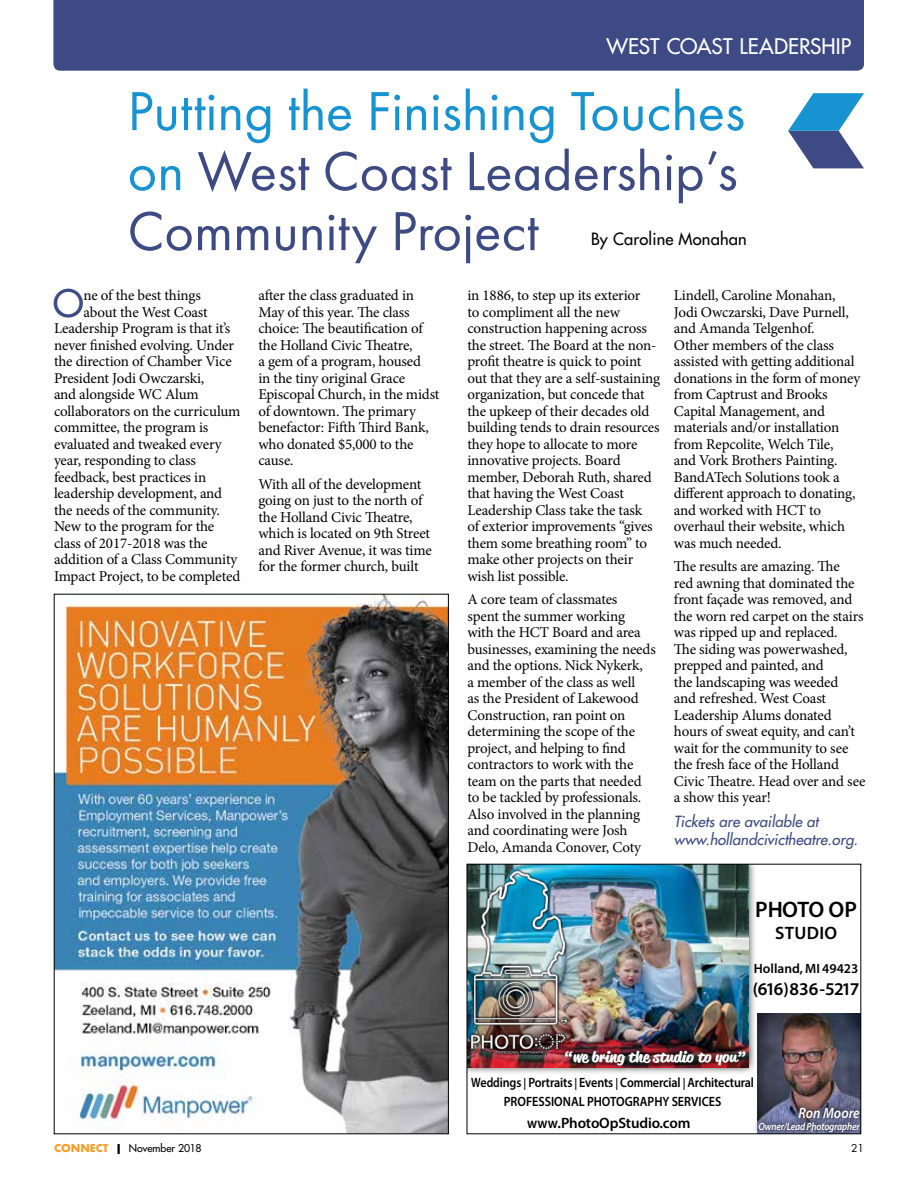
<style>
.page{position:relative;width:918px;height:1188px;background:#fff}
.page>*{position:absolute;margin:0;border:0;box-sizing:border-box;transform-origin:0 0}
.t1{font:57px/60px "Futura PT";color:#3e4a84}
.t2{font:36.9px "Futura";color:#3e4a84}
.t3{font:600 22.5px "Myriad Pro";letter-spacing:-.025em;color:#000}
.t4{font:21px "Futura";letter-spacing:.005em;color:#fff}
.t5{font:600 18px "Myriad Pro";color:#000}
.t6{font:16.5px "Futura";letter-spacing:.01em;color:#000}
.t7{font:15px/16.5px "Minion Pro";letter-spacing:-.015em;color:#000}
.t8{font:italic 15px/18px "Futura";color:#3e4a84}
.t9{font:600 15px "Myriad Pro";letter-spacing:-.01em;color:#000;scale:.9 1}
.t10{font:italic 600 15px "Myriad Pro";color:#fff;scale:.9 1}
.t11{font:700 14.85px "Reklame Script";color:#fff}
.t12{font:600 13.5px/19.5px "Myriad Pro";letter-spacing:-.01em;color:#000;text-align:center;scale:.82 1}
.t13{font:600 13.5px "Myriad Pro";letter-spacing:-.01em;color:#000}
.t14{font:italic 600 10.5px "Myriad Pro";letter-spacing:-.02em;color:#fff;scale:.9 1}
.t15{font:10.5px "Futura";color:#000}
.t16{font:10.5px "Futura";color:#000}
.s1{color:#1893d2}
.s2{font-size:12px}
.s3{font-weight:700;color:#f99c25}
.s4{font-weight:700}
</style>
<div class="page">
<div style="left:53px;top:0;width:811px;height:71px;background:#3e4a84"></div>
<svg style="left:788px;top:93px;width:76px;height:75px"></svg>
<div style="left:468px;top:864px;width:288px;height:211px;background:#000;opacity:.75"></div>
<img style="left:469px;top:866px;width:279px;height:201px">
<img style="left:758px;top:1013px;width:101px;height:86px">
<img style="left:469px;top:867px;width:100px;height:190px">
<div style="left:751px;top:1099px;width:110px;height:35px;background:#000;opacity:.75"></div>
<div style="left:556px;top:1041px;width:199px;height:32px;background:#000;opacity:.75"></div>
<div style="left:467px;top:864px;width:394px;height:270px;border:1px solid #000"></div>
<img style="left:56px;top:596px;width:391px;height:536px">
<h3 class="t4" style="left:607px;top:33px;width:246px">WEST COAST LEADERSHIP</h3>
<h1 class="t1" style="left:127px;top:81px;width:619px"><span class="s1">Putting the Finishing Touches on</span> West Coast Leadership’s<br>Community Project</h1>
<p class="t6" style="left:591px;top:229px;width:157px">By Caroline Monahan</p>
<h2 class="t2" style="left:53px;top:280px;width:32px">O</h2>
<p class="t7" style="left:83px;top:287px;width:119px">ne of the best things</p>
<p class="t7" style="left:83px;top:304px;width:126px">about the West Coast</p>
<p class="t7" style="left:54px;top:320px;width:178px">Leadership Program is that it’s</p>
<p class="t7" style="left:54px;top:337px;width:181px">never finished evolving. Under</p>
<p class="t7" style="left:54px;top:353px;width:179px">the direction of Chamber Vice</p>
<p class="t7" style="left:54px;top:370px;width:152px">President Jodi Owczarski,</p>
<p class="t7" style="left:54px;top:386px;width:146px">and alongside WC Alum</p>
<p class="t7" style="left:54px;top:403px;width:188px">collaborators on the curriculum</p>
<p class="t7" style="left:54px;top:419px;width:156px">committee, the program is</p>
<p class="t7" style="left:54px;top:436px;width:169px">evaluated and tweaked every</p>
<p class="t7" style="left:54px;top:452px;width:143px">year, responding to class</p>
<p class="t7" style="left:54px;top:469px;width:154px">feedback, best practices in</p>
<p class="t7" style="left:54px;top:485px;width:170px">leadership development, and</p>
<p class="t7" style="left:54px;top:502px;width:167px">the needs of the community.</p>
<p class="t7" style="left:54px;top:518px;width:162px">New to the program for the</p>
<p class="t7" style="left:54px;top:535px;width:155px">class of 2017-2018 was the</p>
<p class="t7" style="left:54px;top:551px;width:185px">addition of a Class Community</p>
<p class="t7" style="left:54px;top:568px;width:188px">Impact Project, to be completed</p>
<p class="t7" style="left:258px;top:287px;width:183px">after the class graduated in<br>May of this year. The class choice: The beautification of the Holland Civic Theatre,<br>a gem of a program, housed<br>in the tiny original Grace<br>Episcopal Church, in the midst of downtown. The primary benefactor: Fifth Third Bank, who donated $5,000 to the cause.</p>
<p class="t7" style="left:258px;top:476px;width:175px">With all of the development going on just to the north of the Holland Civic Theatre, which is located on 9th Street and River Avenue, it was time for the former church, built</p>
<p class="t7" style="left:467px;top:287px;width:194px">in 1886, to step up its exterior<br>to compliment all the new construction happening across the street. The Board at the non&shy;profit theatre is quick to point out that they are a self-sustaining organization, but concede that the upkeep of their decades old building tends to drain resources they hope to allocate to more innovative projects. Board member, Deborah Ruth, shared that having the West Coast<br>Leadership Class take the task<br>of exterior improvements “gives them some breathing room” to make other projects on their wish list possible.</p>
<p class="t7" style="left:467px;top:591px;width:190px">A core team of classmates<br>spent the summer working<br>with the HCT Board and area businesses, examining the needs and the options. Nick Nykerk,<br>a member of the class as well<br>as the President of Lakewood<br>Construction, ran point on determining the scope of the project, and helping to find contractors to work with the team on the parts that needed to be tackled by professionals.<br>Also involved in the planning and coordinating were Josh<br>Delo, Amanda Conover, Coty</p>
<p class="t7" style="left:674px;top:287px;width:188px">Lindell, Caroline Monahan,<br>Jodi Owczarski, Dave Purnell, and Amanda Telgenhof.<br>Other members of the class assisted with getting additional donations in the form of money from Captrust and Brooks<br>Capital Management, and materials and/or installation from Repcolite, Welch Tile,<br>and Vork Brothers Painting.<br>BandATech Solutions took a different approach to donating, and worked with HCT to overhaul their website, which was much needed.</p>
<p class="t7" style="left:674px;top:558px;width:193px">The results are amazing. The<br>red awning that dominated the front façade was removed, and the worn red carpet on the stairs was ripped up and replaced.<br>The siding was powerwashed, prepped and painted, and<br>the landscaping was weeded<br>and refreshed. West Coast<br>Leadership Alums donated hours of sweat equity, and can’t wait for the community to see the fresh face of the Holland<br>Civic Theatre. Head over and see a show this year!</p>
<p class="t8" style="left:674px;top:812px;width:186px">Tickets are available at www.hollandcivictheatre.org.</p>
<h3 class="t3" style="left:755px;top:895px;width:103px">PHOTO OP</h3>
<p class="t5" style="left:775px;top:921px;width:64px">STUDIO</p>
<p class="t13" style="left:754px;top:960px;width:106px">Holland, MI 49423</p>
<p class="t5" style="left:753px;top:977px;width:108px">(616) 836-5217</p>
<p class="t11" style="left:564px;top:1046px;width:184px">“we bring the studio to you”</p>
<p class="t12" style="left:471px;top:1072px;width:347px">Weddings <span class="s2">|</span> Portraits <span class="s2">|</span> Events <span class="s2">|</span> Commercial <span class="s2">|</span> Architectural<br>PROFESSIONAL PHOTOGRAPHY SERVICES</p>
<p class="t10" style="left:798px;top:1103px;width:70px">Ron Moore</p>
<p class="t14" style="left:758px;top:1120px;width:114px">Owner/Lead Photographer</p>
<p class="t9" style="left:527px;top:1113px;width:183px">www.PhotoOpStudio.com</p>
<p class="t15" style="left:54px;top:1142px;width:149px"><span class="s3">CONNECT</span> <span class="s4">|</span> November 2018</p>
<p class="t16" style="left:851px;top:1142px;width:14px">21</p>
</div>
